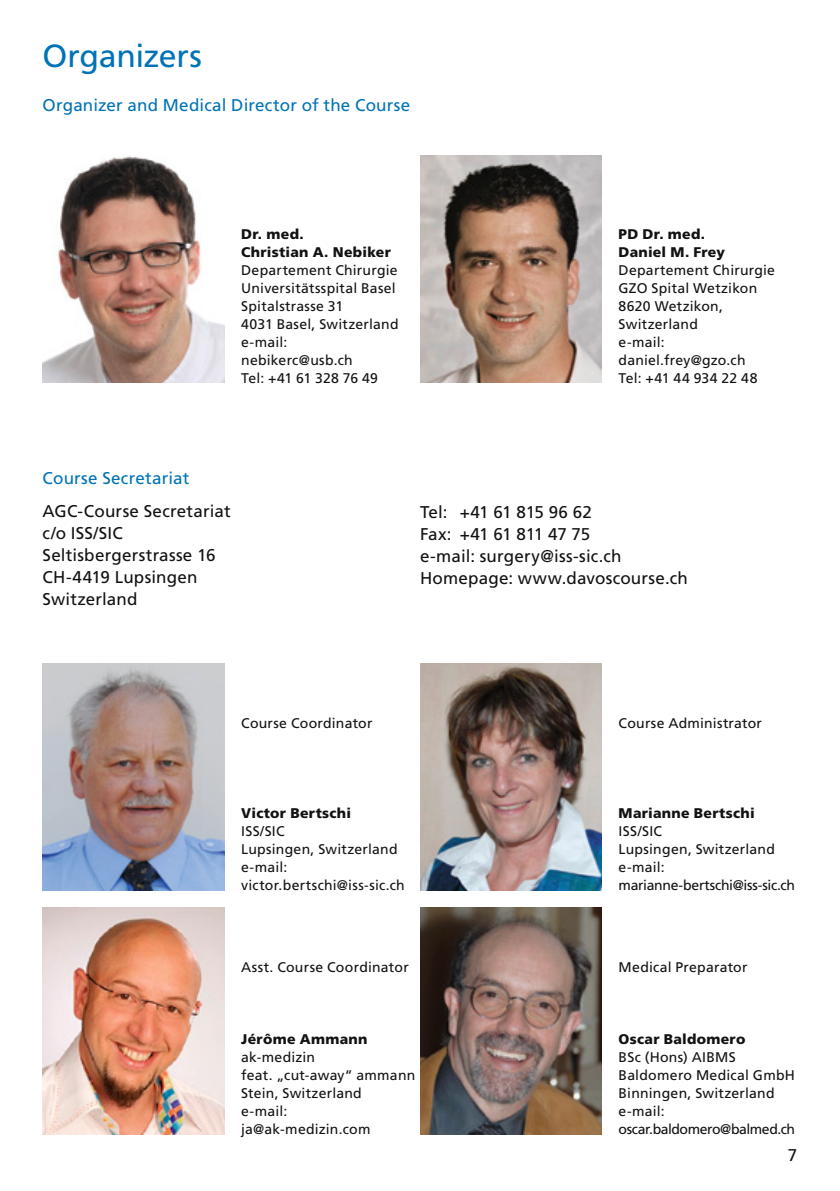
<style>
.page{position:relative;width:840px;height:1191px;background:#fff}
.page>*{position:absolute;margin:0;border:0;box-sizing:border-box;transform-origin:0 0}
.t1{font:32px "Frutiger LT";letter-spacing:-.01em;color:#0073b6}
.t2{font:17px/22px "Frutiger LT";letter-spacing:.01em;color:#111211}
.t3{font:17px "Frutiger LT";letter-spacing:.01em;color:#0073b6}
.t4{font:14px/18px "Frutiger LT";letter-spacing:.015em;color:#111211}
.t5{font:900 14px/18px "Frutiger LT";letter-spacing:.02em;color:#111211}
</style>
<div class="page">
<img style="left:43px;top:907px;width:181px;height:227px">
<img style="left:420px;top:907px;width:181px;height:227px">
<img style="left:43px;top:663px;width:181px;height:227px">
<img style="left:43px;top:156px;width:181px;height:227px">
<img style="left:420px;top:663px;width:181px;height:227px">
<img style="left:420px;top:156px;width:181px;height:227px">
<h1 class="t1" style="left:43px;top:37px;width:161px">Organizers</h1>
<p class="t3" style="left:43px;top:95px;width:369px">Organizer and Medical Director of the Course</p>
<p class="t5" style="left:241px;top:225px;width:151px">Dr. med.<br>Christian A. Nebiker</p>
<p class="t4" style="left:241px;top:261px;width:159px">Departement Chirurgie<br>Universitätsspital Basel<br>Spitalstrasse 31<br>4031 Basel, Switzerland e-mail: nebikerc@usb.ch<br>Tel: +41 61 328 76 49</p>
<p class="t5" style="left:618px;top:225px;width:108px">PD Dr. med.<br>Daniel M. Frey</p>
<p class="t4" style="left:618px;top:261px;width:158px">Departement Chirurgie<br>GZO Spital Wetzikon<br>8620 Wetzikon,<br>Switzerland<br>e-mail: daniel.frey@gzo.ch<br>Tel: +41 44 934 22 48</p>
<p class="t3" style="left:43px;top:468px;width:148px">Course Secretariat</p>
<p class="t2" style="left:43px;top:500px;width:189px">AGC-Course Secretariat c/o ISS/SIC<br>Seltisbergerstrasse 16<br>CH-4419 Lupsingen<br>Switzerland</p>
<p class="t2" style="left:420px;top:501px;width:269px">Tel: +41 61 815 96 62<br>Fax: +41 61 811 47 75<br>e-mail: surgery@iss-sic.ch<br>Homepage: www.davoscourse.ch</p>
<p class="t4" style="left:241px;top:714px;width:133px">Course Coordinator</p>
<p class="t5" style="left:241px;top:804px;width:111px">Victor Bertschi</p>
<p class="t4" style="left:241px;top:822px;width:165px">ISS/SIC<br>Lupsingen, Switzerland e-mail: victor.bertschi@iss-sic.ch</p>
<p class="t4" style="left:241px;top:958px;width:169px">Asst. Course Coordinator</p>
<p class="t5" style="left:241px;top:1030px;width:128px">Jérôme Ammann</p>
<p class="t4" style="left:241px;top:1048px;width:175px">ak-medizin<br>feat. „cut-away“ ammann<br>Stein, Switzerland<br>e-mail: ja@ak-medizin.com</p>
<p class="t4" style="left:618px;top:714px;width:145px">Course Administrator</p>
<p class="t5" style="left:618px;top:804px;width:137px">Marianne Bertschi</p>
<p class="t4" style="left:618px;top:822px;width:178px">ISS/SIC<br>Lupsingen, Switzerland e-mail: marianne-bertschi@iss-sic.ch</p>
<p class="t4" style="left:618px;top:958px;width:130px">Medical Preparator</p>
<p class="t5" style="left:618px;top:1030px;width:128px">Oscar Baldomero</p>
<p class="t4" style="left:618px;top:1048px;width:178px">BSc (Hons) AIBMS<br>Baldomero Medical GmbH<br>Binningen, Switzerland e-mail: oscar.baldomero@balmed.ch</p>
<p class="t2" style="left:787px;top:1144px;width:11px">7</p>
</div>
